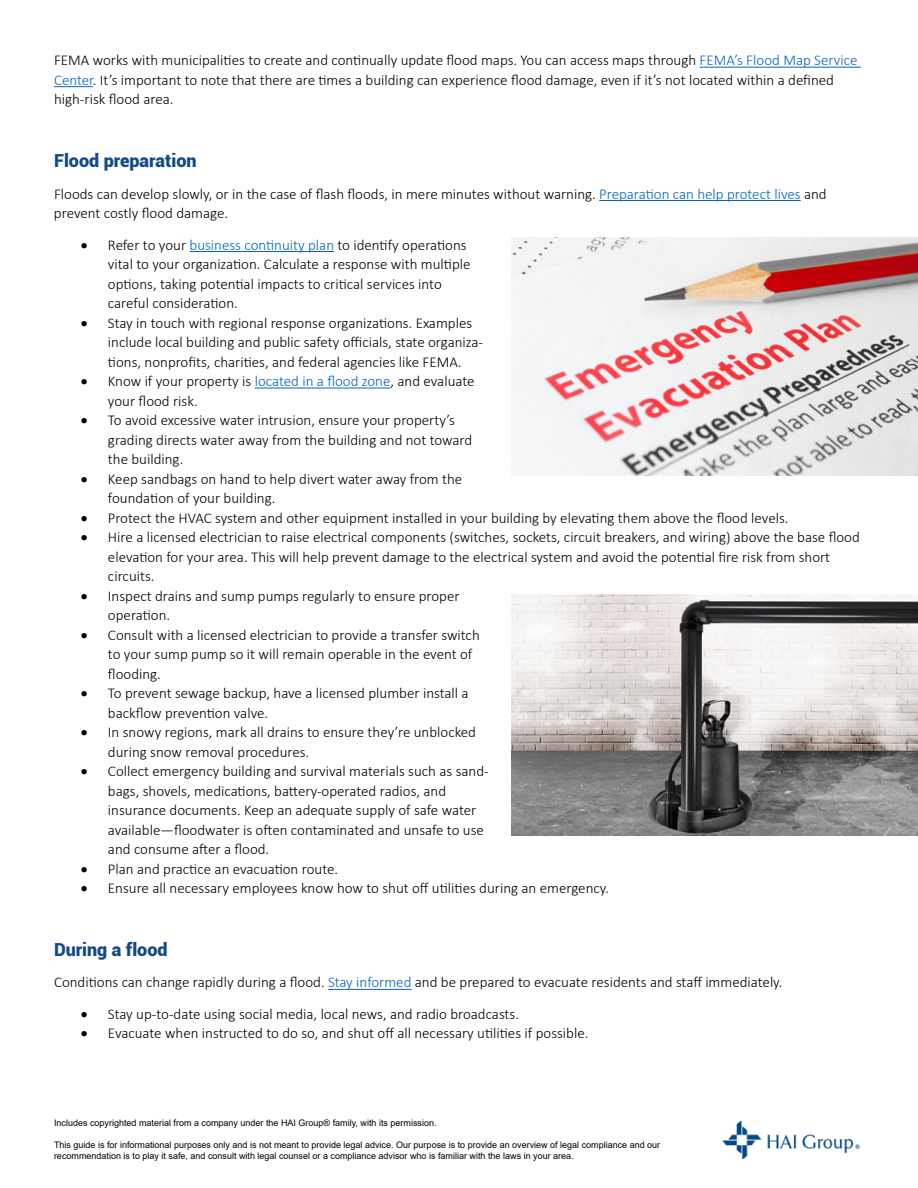
<style>
.page{position:relative;width:918px;height:1188px;background:#fff}
.page>*{position:absolute;margin:0;border:0;box-sizing:border-box;transform-origin:0 0}
.t1{font:900 18px "Roboto";color:#134a86}
.t2{font:300 15px/19.5px "Calibri";color:#000}
.t3{font:9px/10.8px "Arial";color:#000}
.s1{color:#0563c1}
</style>
<div class="page">
<hr style="left:700px;top:67px;width:161px;height:1px;background:#0563c1">
<hr style="left:54px;top:86px;width:39px;height:1px;background:#0563c1">
<hr style="left:599px;top:200px;width:202px;height:1px;background:#0563c1">
<hr style="left:190px;top:251px;width:144px;height:1px;background:#0563c1">
<hr style="left:255px;top:388px;width:136px;height:1px;background:#0563c1">
<hr style="left:328px;top:989px;width:84px;height:1px;background:#0563c1">
<img style="left:722px;top:1120px;width:139px;height:39px">
<img style="left:512px;top:238px;width:406px;height:237px">
<img style="left:512px;top:594px;width:406px;height:241px">
<p class="t2" style="left:54px;top:50px;width:805px">FEMA works with municipalities to create and continually update flood maps. You can access maps through <span class="s1">FEMA’s Flood Map Service<br>Center</span>. It’s important to note that there are times a building can experience flood damage, even if it’s not located within a defined high-risk flood area.</p>
<p class="t1" style="left:54px;top:148px;width:144px">Flood preparation</p>
<p class="t2" style="left:54px;top:184px;width:774px">Floods can develop slowly, or in the case of flash floods, in mere minutes without warning. <span class="s1">Preparation can help protect lives</span> and prevent costly flood damage.</p>
<p class="t2" style="left:108px;top:235px;width:364px;text-indent:-27px">• Refer to your <span class="s1">business continuity plan</span> to identify operations vital to your organization. Calculate a response with multiple options, taking potential impacts to critical services into careful consideration.</p>
<p class="t2" style="left:108px;top:313px;width:377px;text-indent:-27px">• Stay in touch with regional response organizations. Examples include local building and public safety officials, state organiza&shy;tions, nonprofits, charities, and federal agencies like FEMA.</p>
<p class="t2" style="left:108px;top:371px;width:368px;text-indent:-27px">• Know if your property is <span class="s1">located in a flood zone</span>, and evaluate your flood risk.</p>
<p class="t2" style="left:108px;top:410px;width:366px;text-indent:-27px">• To avoid excessive water intrusion, ensure your property’s grading directs water away from the building and not toward the building.</p>
<p class="t2" style="left:108px;top:469px;width:356px;text-indent:-27px">• Keep sandbags on hand to help divert water away from the foundation of your building.</p>
<p class="t2" style="left:81px;top:508px;width:709px">• Protect the HVAC system and other equipment installed in your building by elevating them above the flood levels.</p>
<p class="t2" style="left:108px;top:527px;width:753px;text-indent:-27px">• Hire a licensed electrician to raise electrical components (switches, sockets, circuit breakers, and wiring) above the base flood elevation for your area. This will help prevent damage to the electrical system and avoid the potential fire risk from short circuits.</p>
<p class="t2" style="left:108px;top:586px;width:353px;text-indent:-27px">• Inspect drains and sump pumps regularly to ensure proper operation.</p>
<p class="t2" style="left:108px;top:625px;width:373px;text-indent:-27px">• Consult with a licensed electrician to provide a transfer switch to your sump pump so it will remain operable in the event of flooding.</p>
<p class="t2" style="left:108px;top:683px;width:362px;text-indent:-27px">• To prevent sewage backup, have a licensed plumber install a backflow prevention valve.</p>
<p class="t2" style="left:108px;top:722px;width:370px;text-indent:-27px">• In snowy regions, mark all drains to ensure they’re unblocked during snow removal procedures.</p>
<p class="t2" style="left:108px;top:761px;width:382px;text-indent:-27px">• Collect emergency building and survival materials such as sand&shy;bags, shovels, medications, battery-operated radios, and insurance documents. Keep an adequate supply of safe water available—floodwater is often contaminated and unsafe to use and consume after a flood.</p>
<p class="t2" style="left:81px;top:859px;width:259px">• Plan and practice an evacuation route.</p>
<p class="t2" style="left:81px;top:878px;width:530px">• Ensure all necessary employees know how to shut off utilities during an emergency.</p>
<p class="t1" style="left:54px;top:937px;width:115px">During a flood</p>
<p class="t2" style="left:54px;top:973px;width:730px">Conditions can change rapidly during a flood. <span class="s1">Stay informed</span> and be prepared to evacuate residents and staff immediately.</p>
<p class="t2" style="left:81px;top:1004px;width:440px">• Stay up-to-date using social media, local news, and radio broadcasts.</p>
<p class="t2" style="left:81px;top:1024px;width:509px">• Evacuate when instructed to do so, and shut off all necessary utilities if possible.</p>
<p class="t3" style="left:54px;top:1118px;width:384px">Includes copyrighted material from a company under the HAI Group® family, with its permission.</p>
<p class="t3" style="left:54px;top:1139px;width:608px">This guide is for informational purposes only and is not meant to provide legal advice. Our purpose is to provide an overview of legal compliance and our recommendation is to play it safe, and consult with legal counsel or a compliance advisor who is familiar with the laws in your area.</p>
</div>
